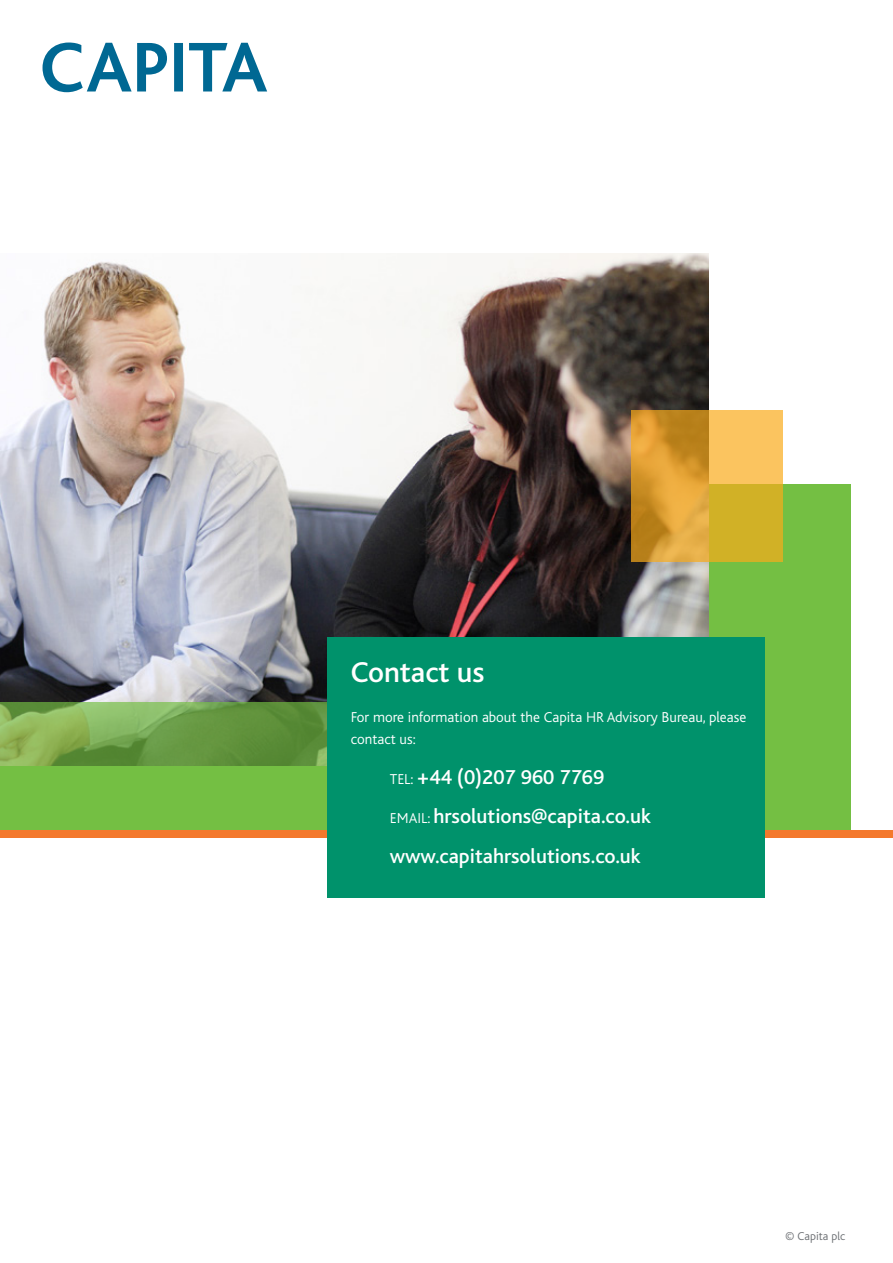
<style>
.page{position:relative;width:893px;height:1263px;background:#fff}
.page>*{position:absolute;margin:0;border:0;box-sizing:border-box;transform-origin:0 0}
.t1{font:500 30px "Bliss";color:#fff}
.t2{font:500 21px "Bliss";color:#fff}
.t3{font:300 15px/22.5px "Bliss";color:#fff}
.t4{font:300 12px "Bliss";color:#6c6f73}
.s1{font-weight:300;font-size:15px}
</style>
<div class="page">
<div style="left:0;top:830px;width:893px;height:8px;background:#f4792d"></div>
<div style="left:0;top:485px;width:850px;height:345px;background:#74bf43"></div>
<img style="left:0;top:253px;width:708px;height:449px">
<svg style="left:0;top:702px;width:327px;height:64px;background:#709f49"></svg>
<svg style="left:631px;top:410px;width:151px;height:151px;background:#dca838"></svg>
<svg style="left:43px;top:43px;width:224px;height:49px"></svg>
<div style="left:327px;top:638px;width:438px;height:260px;background:#00926b"></div>
<p class="t1" style="left:351px;top:656px;width:135px">Contact us</p>
<p class="t3" style="left:351px;top:706px;width:397px">For more information about the Capita HR Advisory Bureau, please contact us:</p>
<p class="t2" style="left:390px;top:766px;width:216px"><span class="s1">TEL:</span> +44 (0)207 960 7769</p>
<p class="t2" style="left:390px;top:805px;width:263px"><span class="s1">EMAIL:</span> hrsolutions@capita.co.uk</p>
<p class="t2" style="left:390px;top:845px;width:252px">www.capitahrsolutions.co.uk</p>
<p class="t4" style="left:785px;top:1230px;width:62px">© Capita plc</p>
</div>
